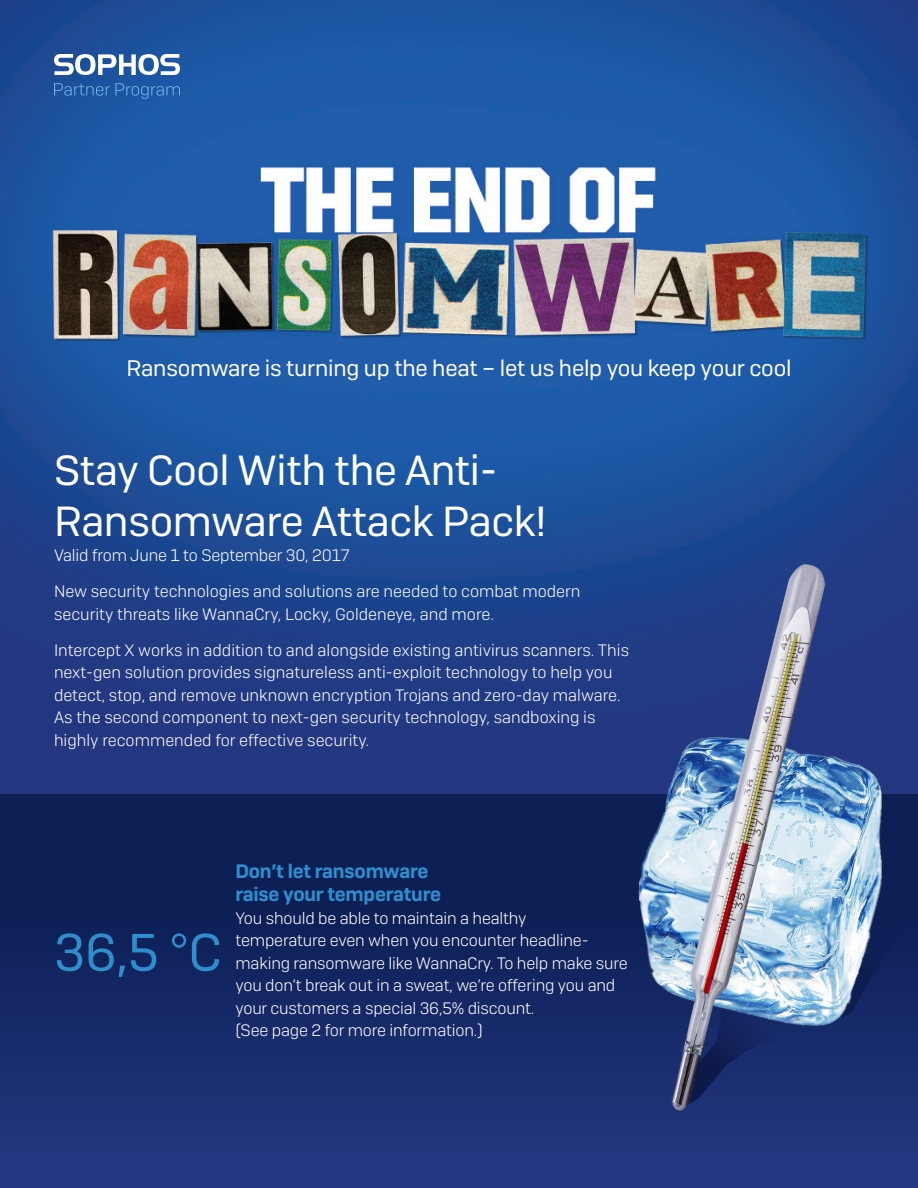
<style>
.page{position:relative;width:918px;height:1188px;background:#fff}
.page>*{position:absolute;margin:0;border:0;box-sizing:border-box;transform-origin:0 0}
.t1{font:52.5px "Sophos Sans";color:#308ecd}
.t2{font:42px/50.4px "Sophos Sans";letter-spacing:-.01em;color:#fff}
.t3{font:22.5px "Sophos Sans";letter-spacing:-.01em;color:#fff}
.t4{font:600 19.5px/23.4px "Sophos Sans";letter-spacing:-.01em;color:#308ecd}
.t5{font:300 16.5px/22.5px "Sophos Sans";color:#fff}
</style>
<div class="page">
<img style="left:0;top:0;width:918px;height:794px">
<svg style="left:54px;top:54px;width:126px;height:21px"></svg>
<svg style="left:54px;top:83px;width:126px;height:16px;background:#2964ab"></svg>
<div style="left:0;top:794px;width:918px;height:394px;background:linear-gradient(to bottom,#081b4c,#23367e)"></div>
<img style="left:638px;top:737px;width:244px;height:289px">
<img style="left:642px;top:551px;width:211px;height:595px">
<p class="t3" style="left:127px;top:355px;width:666px">Ransomware is turning up the heat – let us help you keep your cool</p>
<p class="t2" style="left:54px;top:445px;width:494px">Stay Cool With the Anti-<br>Ransomware Attack Pack!</p>
<p class="t5" style="left:54px;top:544px;width:297px">Valid from June 1 to September 30, 2017</p>
<p class="t5" style="left:54px;top:580px;width:528px">New security technologies and solutions are needed to combat modern security threats like WannaCry, Locky, Goldeneye, and more.</p>
<p class="t5" style="left:54px;top:638px;width:577px">Intercept X works in addition to and alongside existing antivirus scanners. This next-gen solution provides signatureless anti-exploit technology to help you detect, stop, and remove unknown encryption Trojans and zero-day malware.<br>As the second component to next-gen security technology, sandboxing is highly recommended for effective security.</p>
<p class="t1" style="left:54px;top:921px;width:169px">36,5 °C</p>
<p class="t4" style="left:235px;top:859px;width:207px">Don’t let ransomware raise your temperature</p>
<p class="t5" style="left:235px;top:907px;width:394px">You should be able to maintain a healthy<br>temperature even when you encounter headline&shy;making ransomware like WannaCry. To help make sure you don’t break out in a sweat, we’re offering you and your customers a special 36,5% discount.<br>(See page 2 for more information.)</p>
</div>
